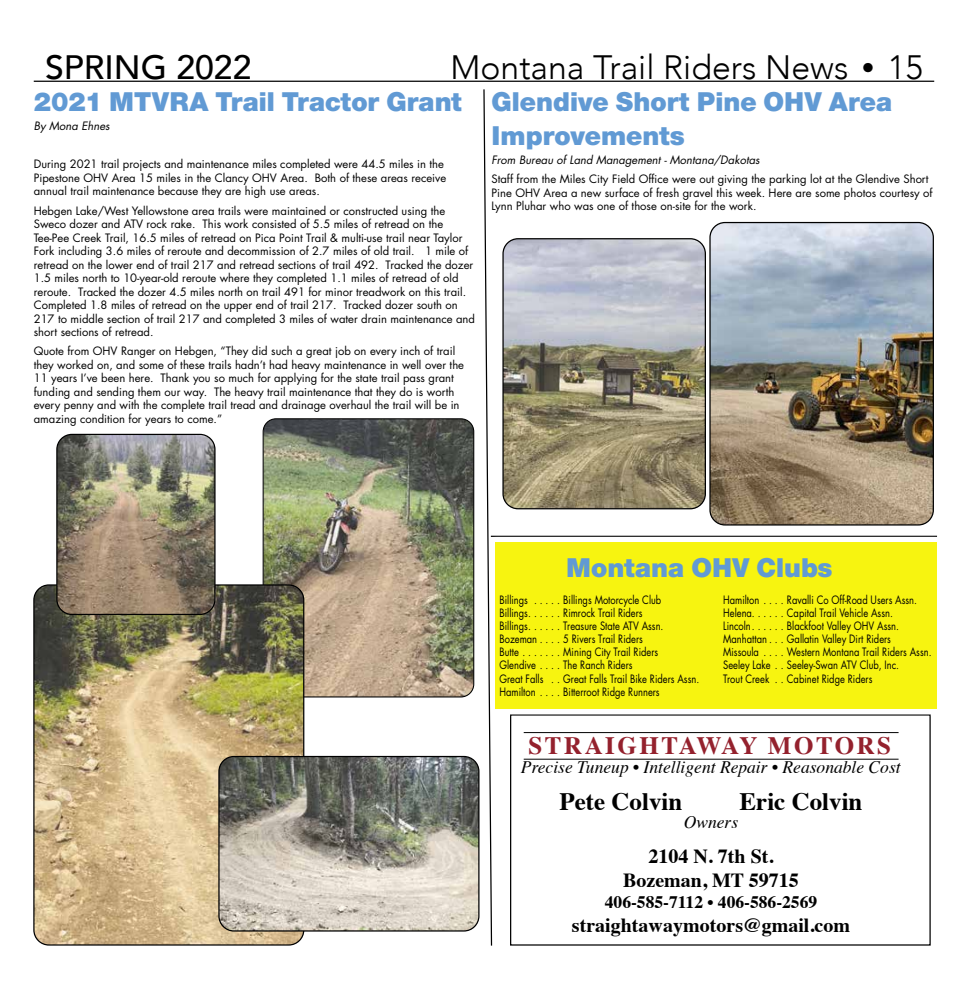
<style>
.page{position:relative;width:968px;height:990px;background:#fff}
.page>*{position:absolute;margin:0;border:0;box-sizing:border-box;transform-origin:0 0}
.t1{font:300 33.75px "Avenir";color:#000}
.t2{font:500 33.75px "Avenir";color:#000}
.t3{font:28.12px/33.8px "Nimbus San Nov T Blac";color:#619ad4}
.t4{font:700 25px "Times";color:#000}
.t5{font:700 25px "Times";letter-spacing:.1em;color:#94212d}
.t6{font:700 20px/24px "Times";color:#000;text-align:center}
.t7{font:italic 17.5px "Times";color:#000}
.t8{font:700 17.5px "Times";color:#000}
.t9{font:11.25px/13.5px "Futura";color:#000}
.t10{font:11.25px/13.1px "Futura";color:#000;scale:.83 1}
.t11{font:italic 11.25px "Futura";color:#000}
.s1{font-family:"Nimbus San Nov D";font-weight:400;font-stretch:condensed}
</style>
<div class="page">
<hr style="left:34px;top:81px;width:900px;height:1px;background:#000">
<hr style="left:523px;top:759px;width:375px;height:1px;background:#000">
<hr style="left:523px;top:732px;width:375px;height:1px;background:#000">
<svg style="left:493px;top:535px;width:444px;height:182px"></svg>
<div style="left:495px;top:543px;width:441px;height:166px;background:#f7f410"></div>
<img style="left:504px;top:240px;width:201px;height:269px">
<div style="left:502px;top:238px;width:204px;height:271px;border:1px solid #000;border-radius:15px"></div>
<img style="left:711px;top:223px;width:222px;height:301px">
<div style="left:709px;top:222px;width:224px;height:304px;border:1px solid #000;border-radius:15px"></div>
<img style="left:263px;top:419px;width:211px;height:277px">
<div style="left:263px;top:418px;width:211px;height:280px;border:1px solid #000;border-radius:13px"></div>
<img style="left:35px;top:585px;width:269px;height:359px">
<img style="left:219px;top:757px;width:260px;height:174px">
<div style="left:218px;top:756px;width:261px;height:176px;border:1px solid #000;border-radius:15px"></div>
<img style="left:57px;top:434px;width:158px;height:180px">
<div style="left:56px;top:434px;width:159px;height:181px;border:1px solid #000;border-radius:15px"></div>
<svg style="left:483px;top:89px;width:10px;height:857px"></svg>
<h1 class="t2" style="left:45px;top:38px;width:208px">SPRING 2022</h1>
<h1 class="t1" style="left:450px;top:47px;width:474px">Montana Trail Riders News <span class="s1">•</span> 15</h1>
<h2 class="t3" style="left:34px;top:85px;width:430px">2021 MTVRA Trail Tractor Grant</h2>
<p class="t11" style="left:34px;top:118px;width:77px">By Mona Ehnes</p>
<p class="t9" style="left:34px;top:157px;width:414px">During 2021 trail projects and maintenance miles completed were 44.5 miles in the<br>Pipestone OHV Area 15 miles in the Clancy OHV Area. Both of these areas receive annual trail maintenance because they are high use areas.</p>
<p class="t9" style="left:34px;top:204px;width:442px">Hebgen Lake/West Yellowstone area trails were maintained or constructed using the Sweco dozer and ATV rock rake. This work consisted of 5.5 miles of retread on the Tee-Pee Creek Trail, 16.5 miles of retread on Pica Point Trail &amp; multi-use trail near Taylor Fork including 3.6 miles of reroute and decommission of 2.7 miles of old trail. 1 mile of retread on the lower end of trail 217 and retread sections of trail 492. Tracked the dozer 1.5 miles north to 10-year-old reroute where they completed 1.1 miles of retread of old reroute. Tracked the dozer 4.5 miles north on trail 491 for minor treadwork on this trail.<br>Completed 1.8 miles of retread on the upper end of trail 217. Tracked dozer south on 217 to middle section of trail 217 and completed 3 miles of water drain maintenance and short sections of retread.</p>
<p class="t9" style="left:34px;top:344px;width:432px">Quote from OHV Ranger on Hebgen, “They did such a great job on every inch of trail they worked on, and some of these trails hadn’t had heavy maintenance in well over the 11 years I’ve been here. Thank you so much for applying for the state trail pass grant funding and sending them our way. The heavy trail maintenance that they do is worth every penny and with the complete trail tread and drainage overhaul the trail will be in amazing condition for years to come.”</p>
<h2 class="t3" style="left:491px;top:85px;width:402px">Glendive Short Pine OHV Area<br>Improvements</h2>
<p class="t11" style="left:491px;top:152px;width:270px">From Bureau of Land Management - Montana/Dakotas</p>
<p class="t9" style="left:491px;top:172px;width:442px">Staff from the Miles City Field Office were out giving the parking lot at the Glendive Short<br>Pine OHV Area a new surface of fresh gravel this week. Here are some photos courtesy of<br>Lynn Pluhar who was one of those on-site for the work.</p>
<h2 class="t3" style="left:566px;top:551px;width:268px">Montana OHV Clubs</h2>
<p class="t10" style="left:499px;top:593px;width:43px">Billings ......</p>
<p class="t10" style="left:563px;top:593px;width:120px">Billings Motorcycle Club</p>
<p class="t10" style="left:499px;top:606px;width:39px">Billings.......</p>
<p class="t10" style="left:563px;top:606px;width:97px">Rimrock Trail Riders</p>
<p class="t10" style="left:499px;top:619px;width:39px">Billings.......</p>
<p class="t10" style="left:563px;top:619px;width:122px">Treasure State ATV Assn.</p>
<p class="t10" style="left:499px;top:632px;width:50px">Bozeman.....</p>
<p class="t10" style="left:563px;top:632px;width:97px">5 Rivers Trail Riders</p>
<p class="t10" style="left:499px;top:645px;width:29px">Butte........</p>
<p class="t10" style="left:563px;top:645px;width:116px">Mining City Trail Riders</p>
<p class="t10" style="left:499px;top:659px;width:50px">Glendive.....</p>
<p class="t10" style="left:499px;top:659px;width:242px;text-indent:64px">The Ranch Riders<br>Great Falls ... Great Falls Trail Bike Riders Assn.<br>Hamilton.....</p>
<p class="t10" style="left:563px;top:685px;width:118px">Bitterroot Ridge Runners</p>
<p class="t10" style="left:723px;top:593px;width:235px;text-indent:64px">Ravalli Co Off-Road Users Assn.<br>Helena. . . . . . Capital Trail Vehicle Assn.<br>Lincoln.......</p>
<p class="t10" style="left:723px;top:593px;width:50px">Hamilton.....</p>
<p class="t10" style="left:787px;top:619px;width:137px">Blackfoot Valley OHV Assn.</p>
<p class="t10" style="left:723px;top:632px;width:57px">Manhattan....</p>
<p class="t10" style="left:787px;top:632px;width:127px">Gallatin Valley Dirt Riders</p>
<p class="t10" style="left:723px;top:646px;width:50px">Missoula .....</p>
<p class="t10" style="left:723px;top:646px;width:252px;text-indent:64px">Western Montana Trail Riders Assn.<br>Seeley Lake... Seeley-Swan ATV Club, Inc.<br>Trout Creek ... Cabinet Ridge Riders</p>
<h3 class="t5" style="left:528px;top:721px;width:364px">STRAIGHTAWAY MOTORS</h3>
<h3 class="t7" style="left:521px;top:752px;width:381px">Precise Tuneup • Intelligent Repair • Reasonable Cost</h3>
<h3 class="t4" style="left:559px;top:777px;width:124px">Pete Colvin</h3>
<h3 class="t4" style="left:739px;top:777px;width:124px">Eric Colvin</h3>
<h3 class="t6" style="left:623px;top:842px;width:177px">2104 N. 7th St.<br>Bozeman, MT 59715</h3>
<h3 class="t8" style="left:605px;top:885px;width:214px">406-585-7112 • 406-586-2569</h3>
<h3 class="t6" style="left:572px;top:911px;width:280px">straightawaymotors@gmail.com</h3>
<h3 class="t7" style="left:683px;top:807px;width:56px">Owners</h3>
</div>
